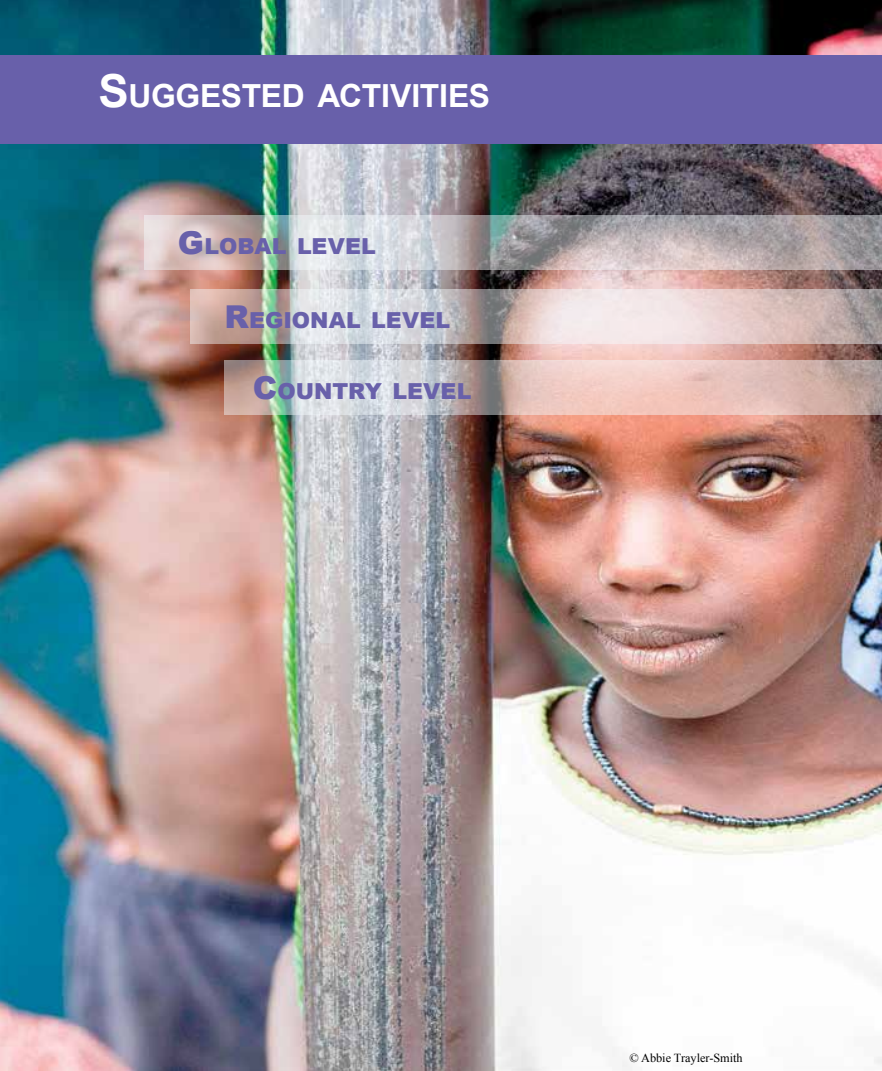
<style>
.page{position:relative;width:882px;height:1071px;background:#fff}
.page>*{position:absolute;margin:0;border:0;box-sizing:border-box;transform-origin:0 0}
.t1{font:700 31.85px "Arial";letter-spacing:-.01em;color:#fff}
.t2{font:900 22.05px "Arial";color:#6860aa}
.t3{font:12.25px "Times New Roman";color:#000}
.s1{font-size:45.5px}
.s2{font-size:31.5px}
</style>
<div class="page">
<img style="left:0;top:0;width:882px;height:1071px">
<div style="left:0;top:55px;width:882px;height:89px;background:#6860aa"></div>
<svg style="left:144px;top:216px;width:738px;height:54px;background:#bab5b6"></svg>
<svg style="left:190px;top:289px;width:692px;height:54px;background:#d2c5c4"></svg>
<svg style="left:224px;top:361px;width:658px;height:54px;background:#d3bfbb"></svg>
<h1 class="t1" style="left:99px;top:75px;width:393px"><span class="s1">S</span>UGGESTED ACTIVITIES</h1>
<p class="t2" style="left:178px;top:230px;width:199px"><span class="s2">G</span>LOBAL LEVEL</p>
<p class="t2" style="left:224px;top:304px;width:227px"><span class="s2">R</span>EGIONAL LEVEL</p>
<p class="t2" style="left:253px;top:376px;width:220px"><span class="s2">C</span>OUNTRY LEVEL</p>
<p class="t3" style="left:630px;top:1049px;width:115px">© Abbie Trayler-Smith</p>
</div>
